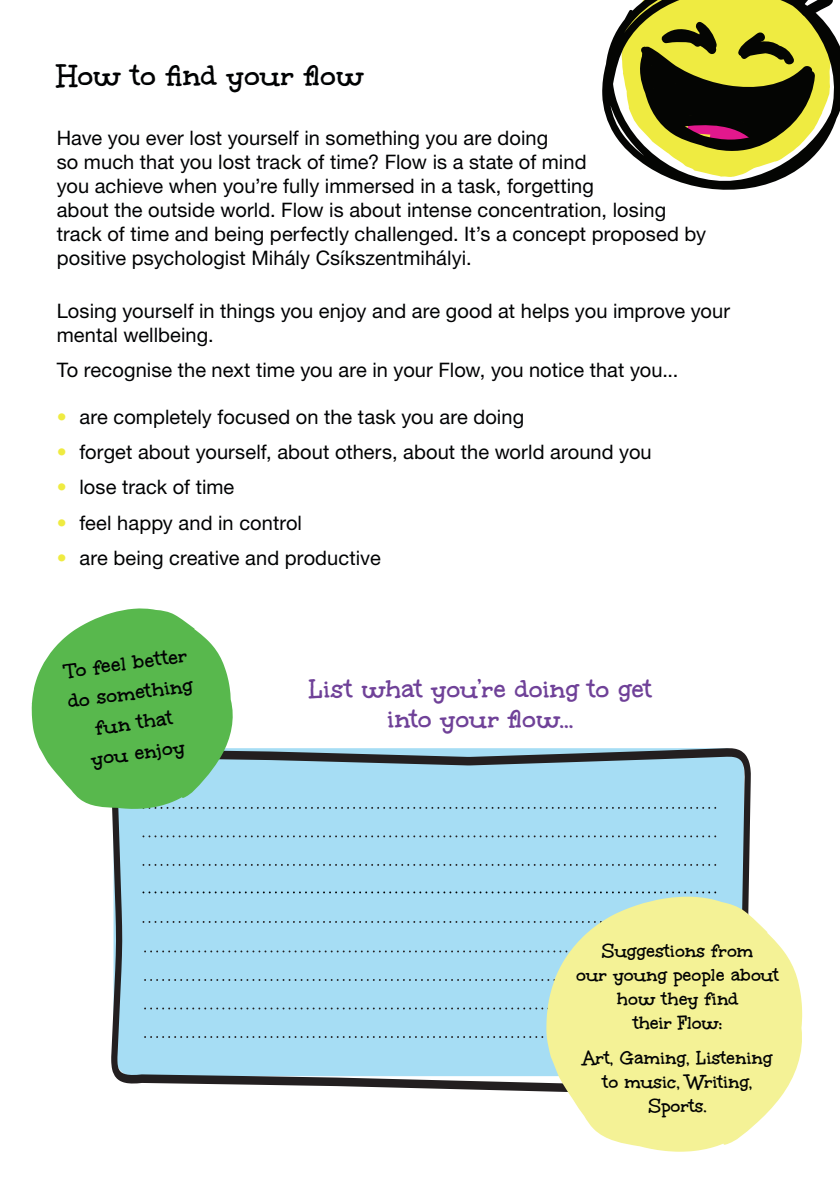
<style>
.page{position:relative;width:840px;height:1191px;background:#fff}
.page>*{position:absolute;margin:0;border:0;box-sizing:border-box;transform-origin:0 0}
.Page_Title{font:700 32px "Unkempt";color:#010203}
.Copy{font:700 28px/30px "Unkempt";color:#6f4198;text-align:center}
.Copy-2{font:700 22px/30px "Unkempt";color:#010203;text-align:center}
.Sub_Heading{font:20px/24px "Helvetica Neue LT Std";letter-spacing:.005em;color:#010203}
.Copy-3{font:700 20px/24px "Unkempt";color:#010203;text-align:center}
.Copy-4{font:20px "Helvetica Neue LT Std";letter-spacing:.005em;color:#010203}
.s1{color:#efeb41}
</style>
<div class="page">
<svg style="left:602px;top:0;width:237px;height:190px"></svg>
<svg style="left:621px;top:0;width:211px;height:177px;background:#908c3d"></svg>
<hr style="left:839px;top:0;width:1px;height:777px;background:#e2188d">
<svg style="left:111px;top:748px;width:639px;height:344px;background:#9fd1e6"></svg>
<svg style="left:235px;top:807px;width:480px;height:2px"></svg>
<svg style="left:145px;top:950px;width:401px;height:2px"></svg>
<svg style="left:143px;top:835px;width:572px;height:2px"></svg>
<svg style="left:145px;top:979px;width:401px;height:2px"></svg>
<svg style="left:143px;top:864px;width:572px;height:2px"></svg>
<svg style="left:143px;top:891px;width:572px;height:2px"></svg>
<svg style="left:145px;top:1007px;width:401px;height:2px"></svg>
<svg style="left:145px;top:1036px;width:401px;height:2px"></svg>
<svg style="left:143px;top:921px;width:403px;height:2px"></svg>
<svg style="left:546px;top:896px;width:257px;height:255px;background:#eff1a9"></svg>
<svg style="left:32px;top:608px;width:203px;height:201px;fill:#58b84d"></svg>
<p class="Page_Title" style="left:57px;top:57px;width:308px">How to find your flow</p>
<p class="Sub_Heading" style="left:57px;top:126px;width:650px">Have you ever lost yourself in something you are doing<br>so much that you lost track of time? Flow is a state of mind<br>you achieve when you’re fully immersed in a task, forgetting<br>about the outside world. Flow is about intense concentration, losing track of time and being perfectly challenged. It’s a concept proposed by positive psychologist Mihály Csíkszentmihályi.</p>
<p class="Sub_Heading" style="left:57px;top:298px;width:674px">Losing yourself in things you enjoy and are good at helps you improve your mental wellbeing.</p>
<p class="Copy-4" style="left:57px;top:358px;width:622px">To recognise the next time you are in your Flow, you notice that you...</p>
<p class="Sub_Heading" style="left:57px;top:404px;width:468px"><span class="s1">•</span> are completely focused on the task you are doing</p>
<p class="Sub_Heading" style="left:57px;top:440px;width:596px"><span class="s1">•</span> forget about yourself, about others, about the world around you</p>
<p class="Sub_Heading" style="left:57px;top:475px;width:179px"><span class="s1">•</span> lose track of time</p>
<p class="Sub_Heading" style="left:57px;top:510px;width:247px"><span class="s1">•</span> feel happy and in control</p>
<p class="Sub_Heading" style="left:57px;top:546px;width:325px"><span class="s1">•</span> are being creative and productive</p>
<p class="Copy-2" style="left:61px;top:657px;width:127px;rotate:-8deg">To feel better do something fun that<br>you enjoy</p>
<p class="Copy" style="left:309px;top:673px;width:344px">List what you’re doing to get into your flow...</p>
<p class="Copy-3" style="left:576px;top:938px;width:204px">Suggestions from<br>our young people about how they find<br>their Flow:</p>
<p class="Copy-3" style="left:582px;top:1045px;width:191px">Art, Gaming, Listening to music, Writing,<br>Sports.</p>
</div>
